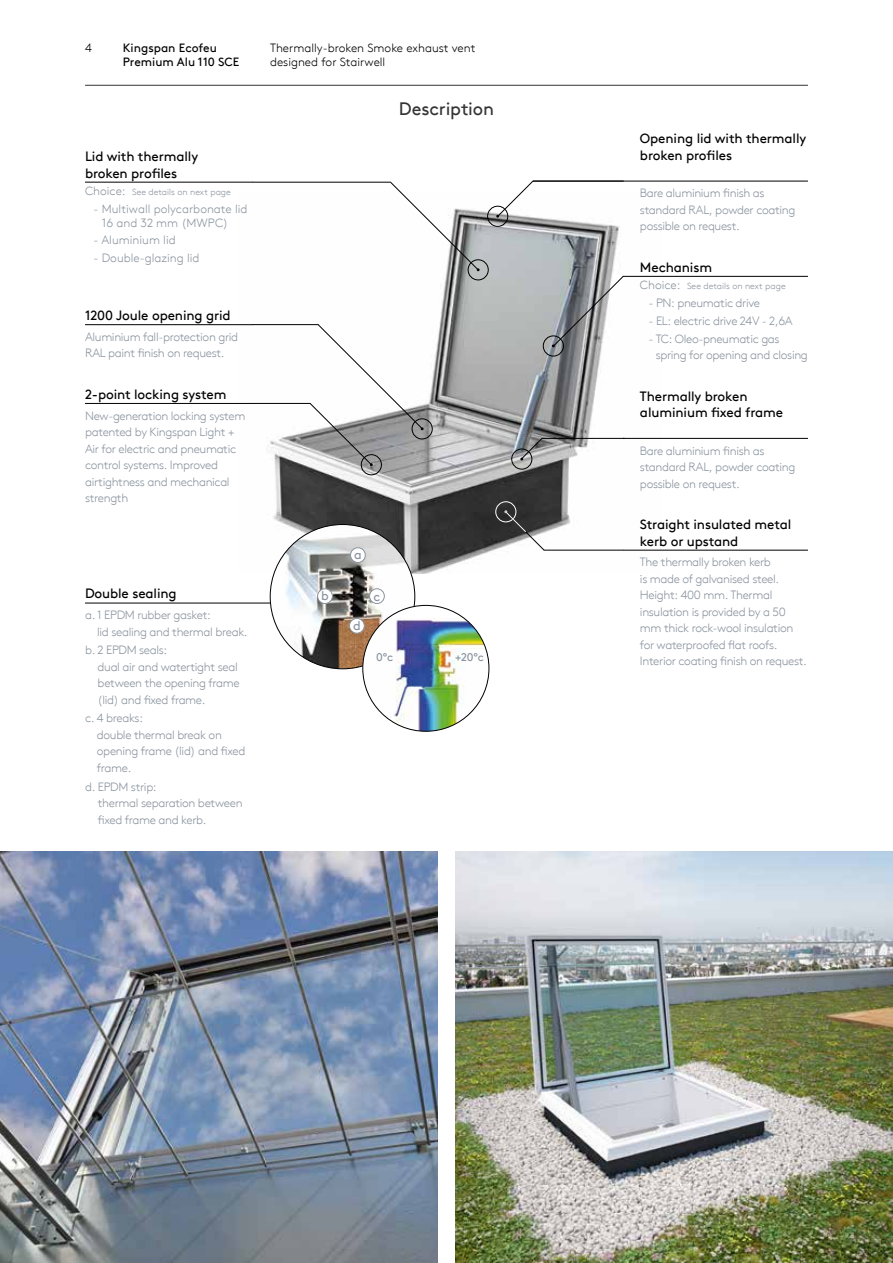
<style>
.page{position:relative;width:893px;height:1263px;background:#fff}
.page>*{position:absolute;margin:0;border:0;box-sizing:border-box;transform-origin:0 0}
.t1{font:18px "Kingspan Brown TT";letter-spacing:-.005em;color:#353334}
.t2{font:13.5px/16.5px "Kingspan Brown TT";letter-spacing:-.01em;color:#000}
.t3{font:12.6px "Kingspan Brown TT";color:#89939e}
.t4{font:300 12px/16.5px "Kingspan Brown TT";letter-spacing:-.03em;color:#89939e}
.t5{font:300 12px/13.5px "Kingspan Brown TT";color:#89939e}
.t6{font:300 12px/14.4px "Kingspan Brown TT";color:#000}
.t7{font:12px/14.4px "Kingspan Brown TT";color:#000}
.t8{font:11.4px "Kingspan Brown TT";color:#89939e}
.t9{font:300 9px "Kingspan Brown TT";color:#89939e}
.s1{font-size:12px}
</style>
<div class="page">
<img style="left:240px;top:205px;width:421px;height:369px">
<hr style="left:85px;top:182px;width:168px;height:1px;background:#000">
<hr style="left:85px;top:324px;width:168px;height:1px;background:#000">
<hr style="left:85px;top:403px;width:168px;height:1px;background:#000">
<hr style="left:623px;top:181px;width:185px;height:1px;background:#000">
<hr style="left:623px;top:276px;width:185px;height:1px;background:#000">
<hr style="left:623px;top:438px;width:185px;height:1px;background:#000">
<hr style="left:623px;top:550px;width:185px;height:1px;background:#000">
<div style="left:468px;top:259px;width:21px;height:21px;border:1px solid #000;border-radius:50%"></div>
<div style="left:412px;top:418px;width:21px;height:21px;border:1px solid #000;border-radius:50%"></div>
<div style="left:511px;top:449px;width:21px;height:20px;border:1px solid #000;border-radius:50%"></div>
<div style="left:495px;top:501px;width:21px;height:21px;border:1px solid #fff;border-radius:50%"></div>
<div style="left:361px;top:454px;width:21px;height:21px;border:1px solid #000;border-radius:50%"></div>
<div style="left:487px;top:206px;width:21px;height:21px;border:1px solid #000;border-radius:50%"></div>
<div style="left:543px;top:335px;width:21px;height:21px;border:1px solid #000;border-radius:50%"></div>
<svg style="left:390px;top:181px;width:90px;height:90px"></svg>
<svg style="left:309px;top:324px;width:115px;height:142px"></svg>
<hr style="left:533px;top:181px;width:90px;height:1px;background:#000">
<hr style="left:542px;top:438px;width:82px;height:1px;background:#000">
<hr style="left:544px;top:550px;width:79px;height:1px;background:#000">
<hr style="left:253px;top:324px;width:65px;height:1px;background:#000">
<hr style="left:253px;top:403px;width:57px;height:1px;background:#000">
<hr style="left:253px;top:182px;width:137px;height:1px;background:#000">
<svg style="left:496px;top:180px;width:38px;height:38px"></svg>
<svg style="left:552px;top:275px;width:72px;height:72px"></svg>
<svg style="left:520px;top:437px;width:23px;height:23px"></svg>
<img style="left:270px;top:524px;width:145px;height:145px;border-radius:72px">
<div style="left:350px;top:548px;width:15px;height:14px;background:#fff;border-radius:50%"></div>
<div style="left:350px;top:547px;width:16px;height:16px;border:1px solid #89939e;border-radius:50%"></div>
<div style="left:370px;top:589px;width:14px;height:14px;background:#fff;border-radius:50%"></div>
<div style="left:369px;top:588px;width:16px;height:16px;border:1px solid #89939e;border-radius:50%"></div>
<div style="left:318px;top:589px;width:14px;height:14px;background:#fff;border-radius:50%"></div>
<div style="left:317px;top:588px;width:16px;height:16px;border:1px solid #89939e;border-radius:50%"></div>
<div style="left:349px;top:618px;width:15px;height:15px;background:#fff;border-radius:50%"></div>
<div style="left:349px;top:618px;width:16px;height:15px;border:1px solid #89939e;border-radius:50%"></div>
<div style="left:363px;top:605px;width:126px;height:126px;background:#fff;border-radius:50%"></div>
<img style="left:363px;top:618px;width:126px;height:113px">
<hr style="left:85px;top:603px;width:185px;height:1px;background:#000">
<svg style="left:504px;top:510px;width:41px;height:41px"></svg>
<img style="left:455px;top:851px;width:438px;height:412px">
<img style="left:0;top:851px;width:438px;height:412px">
<hr style="left:85px;top:85px;width:723px;height:1px;background:#353334">
<p class="t6" style="left:85px;top:39px;width:8px">4</p>
<p class="t7" style="left:123px;top:39px;width:118px">Kingspan Ecofeu<br>Premium Alu 110 SCE</p>
<p class="t6" style="left:270px;top:39px;width:207px">Thermally-broken Smoke exhaust vent designed for Stairwell</p>
<p class="t2" style="left:85px;top:147px;width:115px">Lid with thermally broken profiles</p>
<p class="t9" style="left:85px;top:185px;width:147px"><span class="s1">Choice:</span> See details on next page</p>
<p class="t5" style="left:102px;top:201px;width:147px;text-indent:-8px">- Multiwall polycarbonate lid<br>16 and 32 mm (MWPC)</p>
<p class="t5" style="left:94px;top:232px;width:84px">- Aluminium lid</p>
<p class="t5" style="left:94px;top:250px;width:107px">- Double-glazing lid</p>
<p class="t2" style="left:85px;top:306px;width:147px">1200 Joule opening grid</p>
<p class="t4" style="left:85px;top:328px;width:155px">Aluminium fall-protection grid<br>RAL paint finish on request.</p>
<p class="t2" style="left:85px;top:385px;width:143px">2-point locking system</p>
<p class="t4" style="left:85px;top:406px;width:162px">New-generation locking system patented by Kingspan Light +<br>Air for electric and pneumatic control systems. Improved airtightness and mechanical strength</p>
<p class="t2" style="left:85px;top:584px;width:93px">Double sealing</p>
<p class="t4" style="left:97px;top:606px;width:152px;text-indent:-12px">a. 1 EPDM rubber gasket:<br>lid sealing and thermal break.</p>
<p class="t4" style="left:98px;top:641px;width:144px;text-indent:-13px">b. 2 EPDM seals:<br>dual air and watertight seal between the opening frame (lid) and fixed frame.</p>
<p class="t4" style="left:97px;top:709px;width:150px;text-indent:-12px">c. 4 breaks:<br>double thermal break on opening frame (lid) and fixed frame.</p>
<p class="t4" style="left:98px;top:777px;width:146px;text-indent:-13px">d. EPDM strip:<br>thermal separation between fixed frame and kerb.</p>
<h1 class="t1" style="left:399px;top:95px;width:97px">Description</h1>
<p class="t3" style="left:354px;top:545px;width:9px">a</p>
<p class="t3" style="left:321px;top:586px;width:9px">b</p>
<p class="t3" style="left:374px;top:587px;width:8px">c</p>
<p class="t3" style="left:353px;top:616px;width:9px">d</p>
<p class="t8" style="left:376px;top:648px;width:19px">0°c</p>
<p class="t8" style="left:455px;top:648px;width:30px">+20°c</p>
<p class="t2" style="left:640px;top:129px;width:168px">Opening lid with thermally broken profiles</p>
<p class="t4" style="left:640px;top:184px;width:157px">Bare aluminium finish as standard RAL, powder coating possible on request.</p>
<p class="t2" style="left:640px;top:258px;width:74px">Mechanism</p>
<p class="t9" style="left:640px;top:280px;width:147px"><span class="s1">Choice:</span> See details on next page</p>
<p class="t4" style="left:648px;top:294px;width:113px">- PN: pneumatic drive</p>
<p class="t4" style="left:648px;top:312px;width:146px">- EL: electric drive 24V - 2,6A</p>
<p class="t4" style="left:656px;top:329px;width:154px;text-indent:-7px">- TC: Oleo-pneumatic gas spring for opening and closing</p>
<p class="t2" style="left:640px;top:387px;width:145px">Thermally broken aluminium fixed frame</p>
<p class="t4" style="left:640px;top:441px;width:157px">Bare aluminium finish as standard RAL, powder coating possible on request.</p>
<p class="t2" style="left:640px;top:515px;width:153px">Straight insulated metal kerb or upstand</p>
<p class="t4" style="left:640px;top:553px;width:168px">The thermally broken kerb<br>is made of galvanised steel.<br>Height: 400 mm. Thermal insulation is provided by a 50 mm thick rock-wool insulation for waterproofed flat roofs.<br>Interior coating finish on request.</p>
</div>
